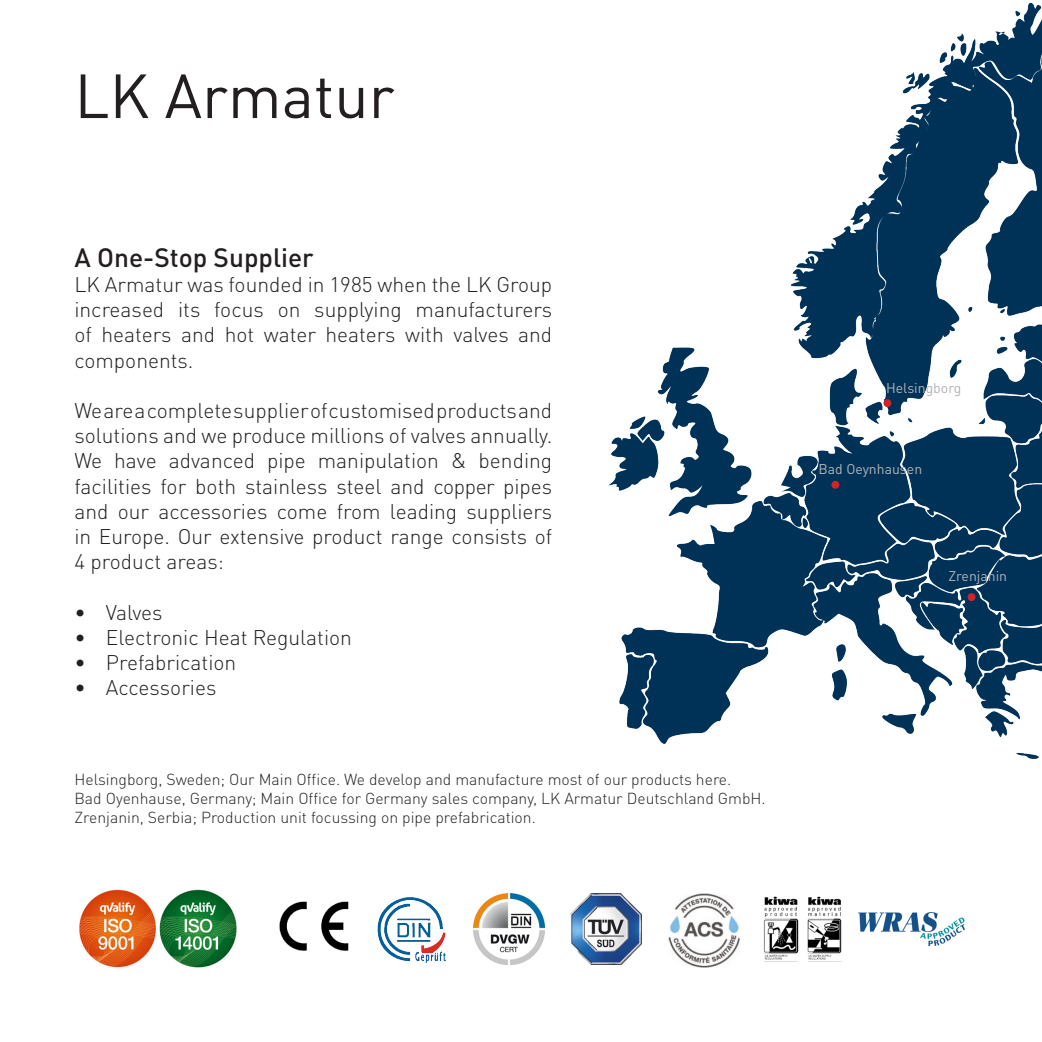
<style>
.page{position:relative;width:1042px;height:1042px;background:#fff}
.page>*{position:absolute;margin:0;border:0;box-sizing:border-box;transform-origin:0 0}
.t1{font:61.25px "DIN Pro";color:#231f20}
.t2{font:500 26.25px "DIN Pro";color:#231f20}
.t3{font:300 21px/25.2px "DIN Pro";color:#231f20;text-align:justify}
.t4{font:300 15.75px "DIN Pro";color:#231f20}
.t5{font:14px "DIN Pro";color:#b2b3b7}
</style>
<div class="page">
<img style="left:609px;top:2px;width:433px;height:756px">
<img style="left:79px;top:889px;width:158px;height:79px">
<img style="left:473px;top:894px;width:71px;height:71px">
<img style="left:571px;top:894px;width:70px;height:71px">
<img style="left:859px;top:913px;width:105px;height:33px">
<img style="left:377px;top:897px;width:69px;height:66px">
<img style="left:668px;top:893px;width:72px;height:74px">
<img style="left:763px;top:896px;width:79px;height:66px">
<img style="left:279px;top:901px;width:70px;height:50px">
<div style="left:883px;top:399px;width:8px;height:8px;background:#d1232a;border-radius:50%"></div>
<div style="left:831px;top:481px;width:8px;height:8px;background:#d1232a;border-radius:50%"></div>
<div style="left:967px;top:593px;width:8px;height:8px;background:#d1232a;border-radius:50%"></div>
<p class="t1" style="left:74px;top:48px;width:321px">LK Armatur</p>
<p class="t2" style="left:74px;top:236px;width:241px">A One-Stop Supplier</p>
<p class="t3" style="left:74px;top:270px;width:479px">LK Armatur was founded in 1985 when the LK Group increased its focus on supplying manufacturers of heaters and hot water heaters with valves and components.</p>
<p class="t3" style="left:74px;top:396px;width:479px">We are a complete supplier of customised products and solutions and we produce millions of valves annually.<br>We have advanced pipe manipulation &amp; bending facilities for both stainless steel and copper pipes and our accessories come from leading suppliers in Europe. Our extensive product range consists of 4 product areas:</p>
<p class="t3" style="left:74px;top:598px;width:90px">• Valves</p>
<p class="t3" style="left:74px;top:623px;width:279px">• Electronic Heat Regulation</p>
<p class="t3" style="left:74px;top:648px;width:163px">• Prefabrication</p>
<p class="t3" style="left:74px;top:673px;width:143px">• Accessories</p>
<p class="t4" style="left:74px;top:767px;width:658px">Helsingborg, Sweden; Our Main Office. We develop and manufacture most of our products here.</p>
<p class="t4" style="left:74px;top:786px;width:693px">Bad Oyenhause, Germany; Main Office for Germany sales company, LK Armatur Deutschland GmbH.</p>
<p class="t4" style="left:74px;top:805px;width:463px">Zrenjanin, Serbia; Production unit focussing on pipe prefabrication.</p>
<p class="t5" style="left:886px;top:377px;width:77px">Helsingborg</p>
<p class="t5" style="left:818px;top:458px;width:105px">Bad Oeynhausen</p>
<p class="t5" style="left:948px;top:565px;width:60px">Zrenjanin</p>
</div>
